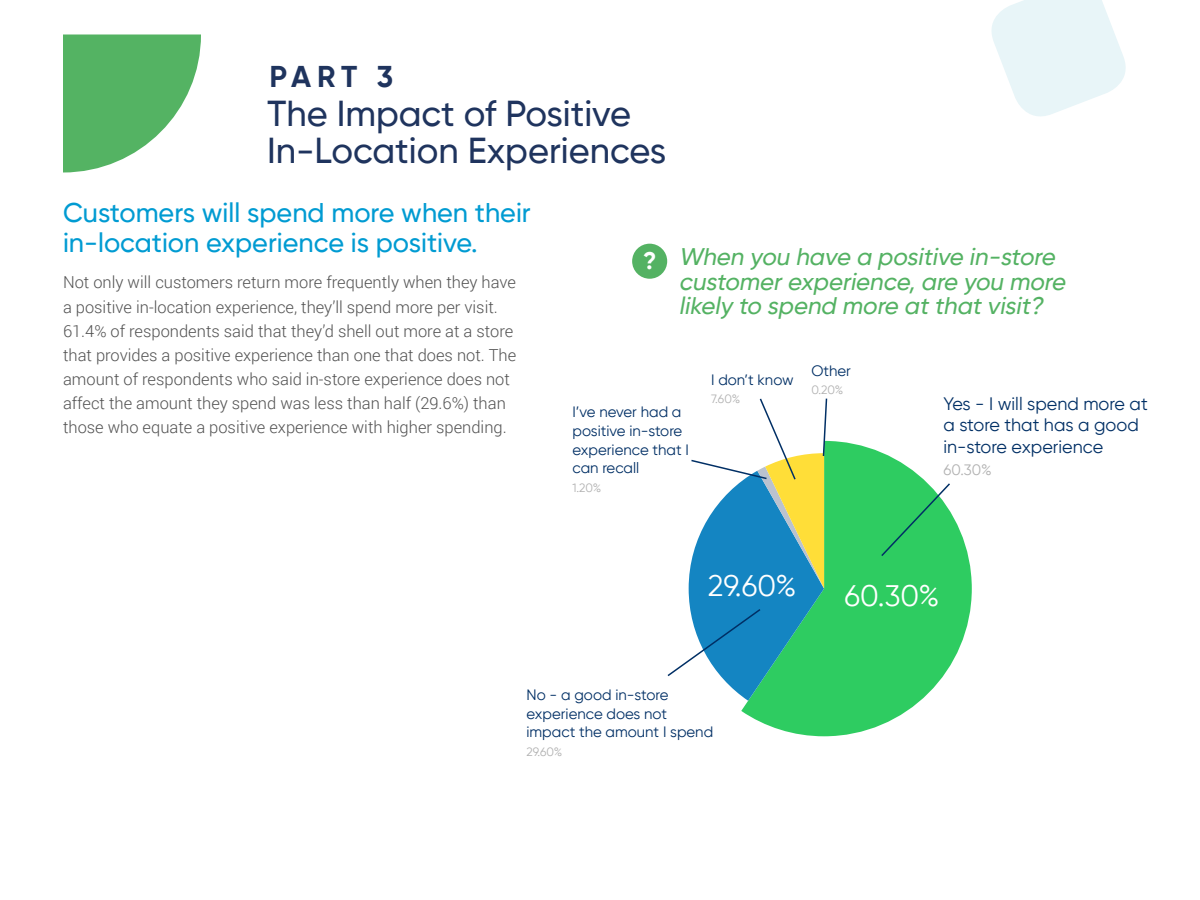
<style>
.page{position:relative;width:1200px;height:900px;background:#fff}
.page>*{position:absolute;margin:0;border:0;box-sizing:border-box;transform-origin:0 0}
.t1{font:500 36px/36.6px "Gilroy";color:#1f345e}
.t2{font:700 30px "Gilroy";color:#1f345e}
.t3{font:29.55px "Gilroy";color:#fff}
.t4{font:500 27px/30.6px "Gilroy";color:#009bd2}
.t5{font:italic 500 24px/24.6px "Gilroy";color:#54b263}
.t6{font:700 24px "Gilroy";color:#fff}
.t7{font:18px/21.6px "Gilroy";color:#002f65}
.t8{font:300 16.5px/24px "Roboto";color:#515151}
.t9{font:15px/18.6px "Gilroy";color:#002f65}
.t10{font:15px "Gilroy";color:#b1b1b1}
.t11{font:12px "Gilroy";color:#b1b1b1}
</style>
<div class="page">
<svg style="left:741px;top:441px;width:231px;height:295px;fill:#2ecc61"></svg>
<svg style="left:63px;top:34px;width:138px;height:138px"></svg>
<svg style="left:880px;top:482px;width:72px;height:76px;background:#3acb6b"></svg>
<svg style="left:667px;top:398px;width:161px;height:303px"></svg>
<svg style="left:991px;top:0;width:135px;height:117px"></svg>
<div style="left:632px;top:244px;width:35px;height:35px;background:#54b263;border-radius:50%"></div>
<h2 class="t2" style="left:270px;top:58px;width:125px">PART 3</h2>
<h1 class="t1" style="left:267px;top:95px;width:401px">The Impact of Positive<br>In-Location Experiences</h1>
<h3 class="t4" style="left:63px;top:197px;width:469px">Customers will spend more when their in-location experience is positive.</h3>
<p class="t8" style="left:63px;top:270px;width:455px">Not only will customers return more frequently when they have a positive in-location experience, they’ll spend more per visit.<br>61.4% of respondents said that they’d shell out more at a store that provides a positive experience than one that does not. The amount of respondents who said in-store experience does not affect the amount they spend was less than half (29.6%) than those who equate a positive experience with higher spending.</p>
<h3 class="t6" style="left:643px;top:246px;width:15px">?</h3>
<h3 class="t5" style="left:679px;top:244px;width:393px">When you have a positive in-store customerexperience,are you more likely to spend more atthatvisit?</h3>
<p class="t9" style="left:572px;top:403px;width:118px">I’ve never had a positive in-store experience that I can recall</p>
<p class="t11" style="left:572px;top:480px;width:30px">1.20%</p>
<p class="t9" style="left:711px;top:370px;width:84px">I don’t know</p>
<p class="t11" style="left:711px;top:392px;width:31px">7.60%</p>
<p class="t9" style="left:811px;top:361px;width:41px">Other</p>
<p class="t11" style="left:811px;top:383px;width:33px">0.20%</p>
<p class="t7" style="left:944px;top:393px;width:206px">Yes - I will spend more at a store that has a good in-store experience</p>
<p class="t10" style="left:944px;top:460px;width:50px">60.30%</p>
<h3 class="t3" style="left:708px;top:567px;width:90px">29.60%</h3>
<h3 class="t3" style="left:844px;top:578px;width:97px">60.30%</h3>
<p class="t9" style="left:526px;top:685px;width:188px">No - a good in-store experience does not impact the amount I spend</p>
<p class="t11" style="left:526px;top:744px;width:37px">29.60%</p>
</div>
